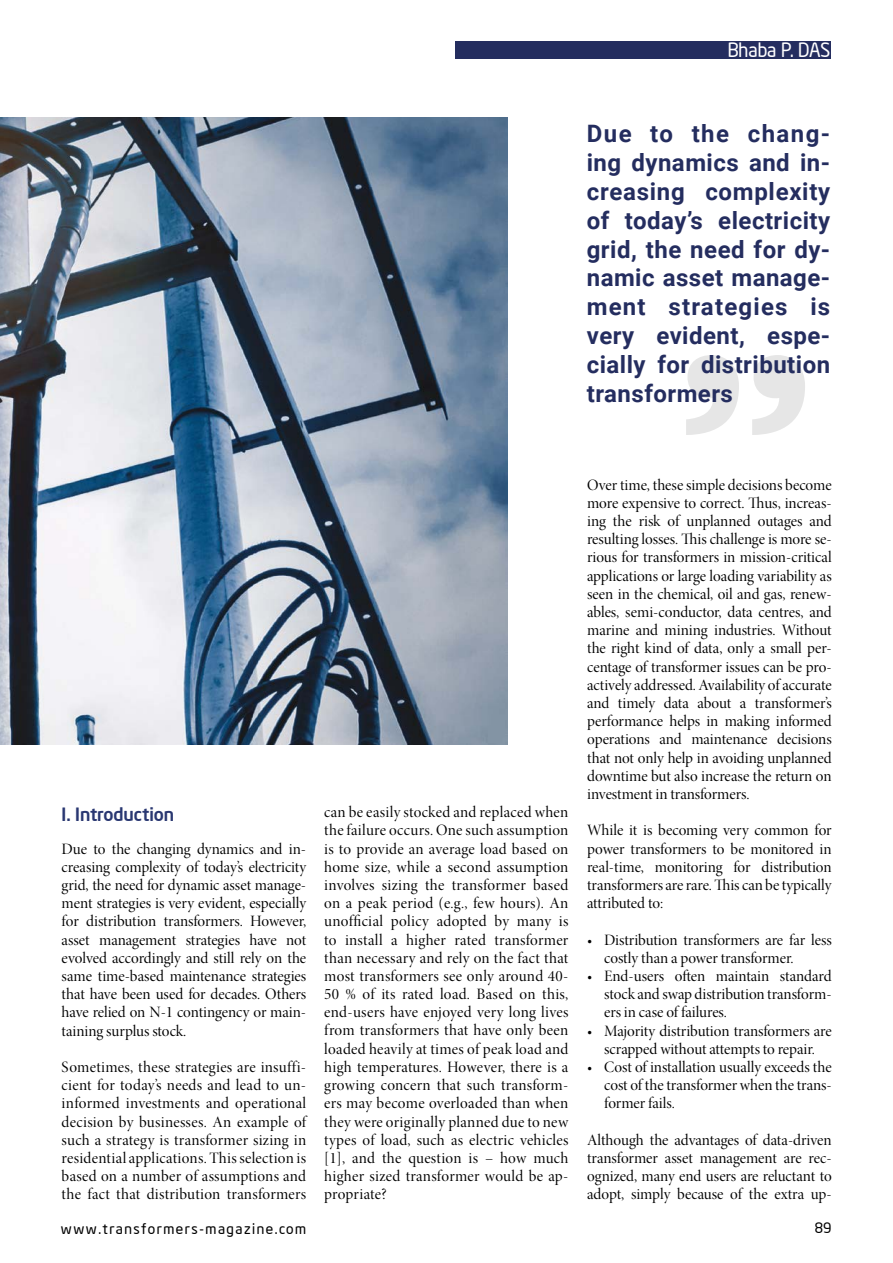
<style>
.page{position:relative;width:893px;height:1263px;background:#fff}
.page>*{position:absolute;margin:0;border:0;box-sizing:border-box;transform-origin:0 0}
.t1{font:700 24px/28.8px "Roboto";letter-spacing:.02em;color:#242d5f;text-align:justify}
.t2{font:19.5px "Neo Sans Intel";color:#fff;scale:.95 1}
.t3{font:500 18px "Neo Sans Intel";color:#293771}
.t4{font:15.9px/18.1px "Minion Pro Disp";color:#000;text-align:justify}
.t5{font:14.25px "Neo Sans Intel";letter-spacing:.11em;color:#000}
</style>
<div class="page">
<img style="left:0;top:117px;width:507px;height:627px">
<svg style="left:686px;top:355px;width:119px;height:80px"></svg>
<div style="left:455px;top:41px;width:376px;height:17px;background:#242d5f"></div>
<p class="t2" style="left:728px;top:37px;width:109px">Bhaba P. DAS</p>
<h1 class="t1" style="left:587px;top:119px;width:245px">Due to the chang&shy;ing dynamics and in&shy;creasing complexity of today’s electricity grid, the need for dy&shy;namic asset manage&shy;ment strategies is very evident, espe&shy;cially for distribution transformers</h1>
<p class="t3" style="left:62px;top:803px;width:114px">I. Introduction</p>
<p class="t4" style="left:62px;top:840px;width:246px">Due to the changing dynamics and in&shy;creasing complexity of today’s electricity grid, the need for dynamic asset manage&shy;ment strategies is very evident, especially for distribution transformers. However, asset management strategies have not evolved accordingly and still rely on the same time-based maintenance strategies that have been used for decades. Others have relied on N-1 contingency or main&shy;taining surplus stock.</p>
<p class="t4" style="left:62px;top:1058px;width:246px">Sometimes, these strategies are insuffi&shy;cient for today’s needs and lead to un&shy;informed investments and operational decision by businesses. An example of such a strategy is transformer sizing in residential applications. This selection is based on a number of assumptions and the fact that distribution transformers</p>
<p class="t4" style="left:324px;top:803px;width:246px">can be easily stocked and replaced when the failure occurs. One such assumption is to provide an average load based on home size, while a second assumption involves sizing the transformer based on a peak period (e.g., few hours). An unofficial policy adopted by many is to install a higher rated transformer than necessary and rely on the fact that most transformers see only around 40- 50 % of its rated load. Based on this, end-users have enjoyed very long lives from transformers that have only been loaded heavily at times of peak load and high temperatures. However, there is a growing concern that such transform&shy;ers may become overloaded than when they were originally planned due to new types of load, such as electric vehicles [1], and the question is – how much higher sized transformer would be ap&shy;propriate?</p>
<p class="t4" style="left:587px;top:476px;width:246px">Over time, these simple decisions become more expensive to correct. Thus, increas&shy;ing the risk of unplanned outages and resulting losses. This challenge is more se&shy;rious for transformers in mission-critical applications or large loading variability as seen in the chemical, oil and gas, renew&shy;ables, semi-conductor, data centres, and marine and mining industries. Without the right kind of data, only a small per&shy;centage of transformer issues can be pro&shy;actively addressed. Availability of accurate and timely data about a transformer’s performance helps in making informed operations and maintenance decisions that not only help in avoiding unplanned downtime but also increase the return on investment in transformers.</p>
<p class="t4" style="left:587px;top:821px;width:246px">While it is becoming very common for power transformers to be monitored in real-time, monitoring for distribution transformers are rare. This can be typically attributed to:</p>
<p class="t4" style="left:604px;top:931px;width:229px;text-indent:-17px">• Distribution transformers are far less costly than a power transformer.</p>
<p class="t4" style="left:604px;top:967px;width:229px;text-indent:-17px">• End-users often maintain standard stock and swap distribution transform&shy;ers in case of failures.</p>
<p class="t4" style="left:587px;top:1022px;width:246px;text-align:center">• Majority distribution transformers are scrapped without attempts to repair.</p>
<p class="t4" style="left:604px;top:1058px;width:229px;text-indent:-17px">• Cost of installation usually exceeds the cost of the transformer when the trans&shy;former fails.</p>
<p class="t4" style="left:587px;top:1131px;width:246px">Although the advantages of data-driven transformer asset management are rec&shy;ognized, many end users are reluctant to adopt, simply because of the extra up-</p>
<p class="t5" style="left:61px;top:1220px;width:247px">www.transformers-magazine.com</p>
<p class="t5" style="left:815px;top:1219px;width:18px">89</p>
</div>
